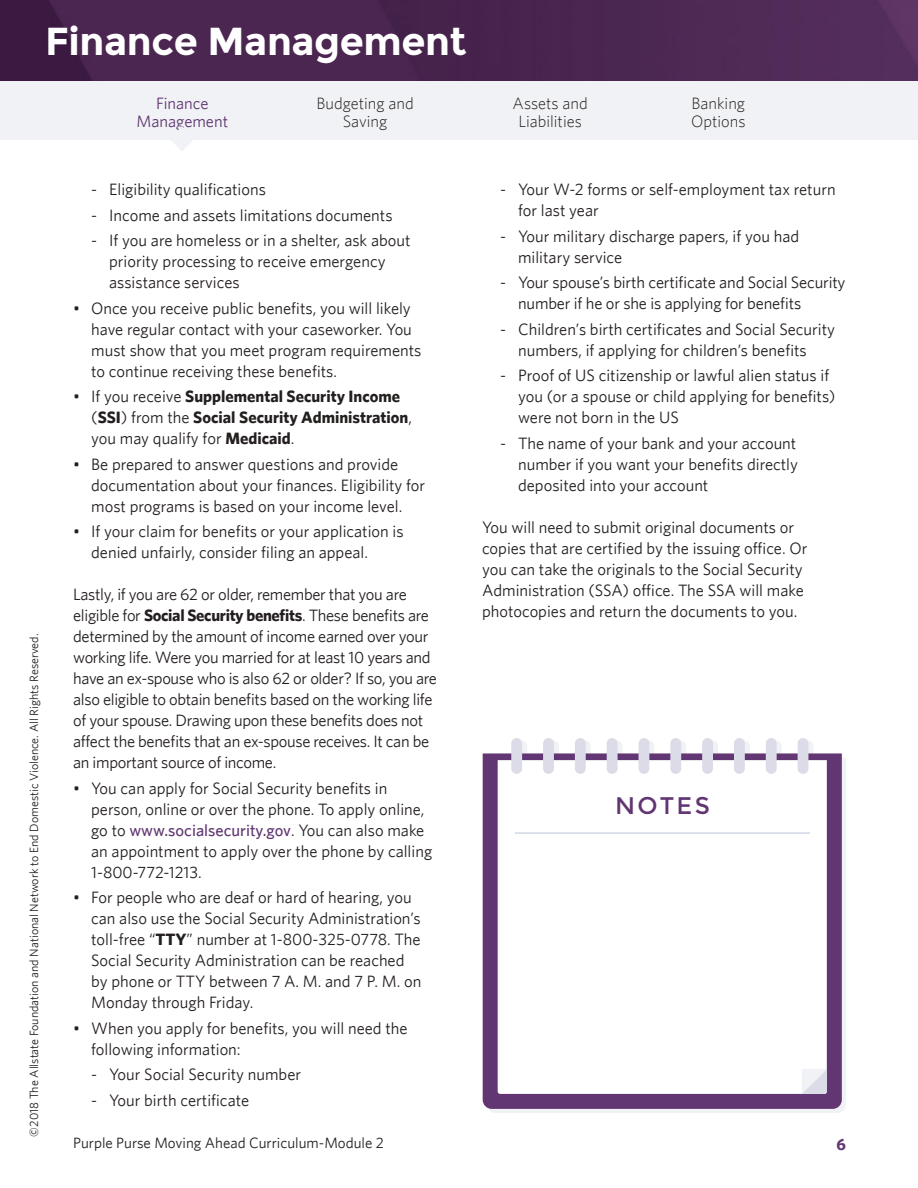
<style>
.page{position:relative;width:918px;height:1188px;background:#fff}
.page>*{position:absolute;margin:0;border:0;box-sizing:border-box;transform-origin:0 0}
.t1{font:700 39px "Montserrat";letter-spacing:-.01em;color:#fff}
.t2{font:24px "Montserrat";letter-spacing:.1em;color:#613672}
.t3{font:16.5px/21px "Whitney";color:#241f1f}
.t4{font:16.5px/21px "Whitney";letter-spacing:-.02em;color:#241f1f}
.t5{font:700 16.5px/21px "Whitney";color:#241f1f}
.t6{font:300 16.5px/18px "Whitney";color:#241f1f;text-align:center}
.t7{font:16.5px/18px "Whitney";color:#613672;text-align:center}
.t8{font:700 16.5px "Whitney";color:#613672}
.t9{font:15px "Whitney";color:#241f1f}
.t10{font:12px "Whitney";color:#241f1f}
.s1{font-weight:400}
.s2{font-weight:700}
.s3{font-weight:500;color:#613672}
</style>
<div class="page">
<img style="left:0;top:0;width:918px;height:81px">
<div style="left:0;top:81px;width:918px;height:59px;background:#f1f2f5"></div>
<svg style="left:171px;top:140px;width:22px;height:11px"></svg>
<div style="left:803px;top:741px;width:10px;height:35px;background:#f1f2f5;border-radius:5px"></div>
<div style="left:771px;top:741px;width:11px;height:35px;background:#f1f2f5;border-radius:5px"></div>
<div style="left:739px;top:741px;width:11px;height:35px;background:#f1f2f5;border-radius:5px"></div>
<div style="left:707px;top:741px;width:11px;height:35px;background:#f1f2f5;border-radius:5px"></div>
<div style="left:675px;top:741px;width:11px;height:35px;background:#f1f2f5;border-radius:5px"></div>
<div style="left:644px;top:741px;width:10px;height:35px;background:#f1f2f5;border-radius:5px"></div>
<div style="left:612px;top:741px;width:11px;height:35px;background:#f1f2f5;border-radius:5px"></div>
<div style="left:580px;top:741px;width:11px;height:35px;background:#f1f2f5;border-radius:5px"></div>
<div style="left:548px;top:741px;width:11px;height:35px;background:#f1f2f5;border-radius:5px"></div>
<div style="left:516px;top:741px;width:11px;height:35px;background:#f1f2f5;border-radius:5px"></div>
<div style="left:489px;top:758px;width:357px;height:355px;background:#f1f2f5"></div>
<svg style="left:483px;top:753px;width:359px;height:356px;fill:#613672"></svg>
<svg style="left:498px;top:760px;width:329px;height:334px"></svg>
<svg style="left:801px;top:1069px;width:27px;height:25px"></svg>
<div style="left:798px;top:738px;width:10px;height:36px;background:#dbdce8;border-radius:5px"></div>
<div style="left:766px;top:738px;width:11px;height:36px;background:#dbdce8;border-radius:5px"></div>
<div style="left:734px;top:738px;width:11px;height:36px;background:#dbdce8;border-radius:5px"></div>
<div style="left:702px;top:738px;width:11px;height:36px;background:#dbdce8;border-radius:5px"></div>
<div style="left:670px;top:738px;width:11px;height:36px;background:#dbdce8;border-radius:5px"></div>
<div style="left:639px;top:738px;width:10px;height:36px;background:#dbdce8;border-radius:5px"></div>
<div style="left:607px;top:738px;width:11px;height:36px;background:#dbdce8;border-radius:5px"></div>
<div style="left:575px;top:738px;width:11px;height:36px;background:#dbdce8;border-radius:5px"></div>
<div style="left:543px;top:738px;width:11px;height:36px;background:#dbdce8;border-radius:5px"></div>
<div style="left:511px;top:738px;width:11px;height:36px;background:#dbdce8;border-radius:5px"></div>
<hr style="left:515px;top:832px;width:295px;height:2px;background:#d2d7e3">
<h1 class="t1" style="left:45px;top:18px;width:423px">Finance Management</h1>
<p class="t7" style="left:137px;top:94px;width:93px">Finance<br>Management</p>
<p class="t6" style="left:317px;top:94px;width:99px">Budgeting and<br>Saving</p>
<p class="t6" style="left:513px;top:94px;width:77px">Assets and<br>Liabilities</p>
<p class="t6" style="left:691px;top:94px;width:56px;text-align:left">Banking<br>Options</p>
<p class="t10" style="left:27px;top:1137px;width:504px;rotate:-90deg">©2018 The Allstate Foundation and National Network to End Domestic Violence. All Rights Reserved.</p>
<p class="t3" style="left:91px;top:179px;width:176px">- Eligibility qualifications</p>
<p class="t3" style="left:91px;top:204px;width:303px">- Income and assets limitations documents</p>
<p class="t3" style="left:109px;top:230px;width:303px;text-indent:-18px">- If you are homeless or in a shelter, ask about priority processing to receive emergency assistance services</p>
<p class="t3" style="left:91px;top:297px;width:332px;text-indent:-18px">• Once you receive public benefits, you will likely have regular contact with your caseworker. You must show that you meet program requirements to continue receiving these benefits.</p>
<p class="t5" style="left:91px;top:386px;width:322px;text-indent:-18px"><span class="s1">• If you receive</span> Supplemental Security Income <span class="s1">(</span>SSI<span class="s1">) from the</span> Social Security Administration<span class="s1">, you may qualify for</span> Medicaid<span class="s1">.</span></p>
<p class="t3" style="left:91px;top:453px;width:336px;text-indent:-18px">• Be prepared to answer questions and provide documentation about your finances. Eligibility for most programs is based on your income level.</p>
<p class="t3" style="left:91px;top:521px;width:314px;text-indent:-18px">• If your claim for benefits or your application is denied unfairly, consider filing an appeal.</p>
<p class="t4" style="left:73px;top:584px;width:365px">Lastly, if you are 62 or older, remember that you are eligible for <span class="s2">Social Security benefits</span>. These benefits are determined by the amount of income earned over your working life. Were you married for at least 10 years and have an ex-spouse who is also 62 or older? If so, you are also eligible to obtain benefits based on the working life of your spouse. Drawing upon these benefits does not affect the benefits that an ex-spouse receives. It can be an important source of income.</p>
<p class="t3" style="left:91px;top:777px;width:343px;text-indent:-18px">• You can apply for Social Security benefits in person, online or over the phone. To apply online, go to <span class="s3">www.socialsecurity.gov</span>. You can also make an appointment to apply over the phone by calling 1-800-772-1213.</p>
<p class="t3" style="left:91px;top:887px;width:332px;text-indent:-18px">• For people who are deaf or hard of hearing, you can also use the Social Security Administration’s toll-free “<span class="s2">TTY</span>” number at 1-800-325-0778. The Social Security Administration can be reached by phone or TTY between 7 A. M. and 7 P. M. on Monday through Friday.</p>
<p class="t3" style="left:91px;top:1017px;width:318px;text-indent:-18px">• When you apply for benefits, you will need the following information:</p>
<p class="t3" style="left:91px;top:1064px;width:211px">- Your Social Security number</p>
<p class="t3" style="left:91px;top:1089px;width:160px">- Your birth certificate</p>
<p class="t3" style="left:518px;top:179px;width:319px;text-indent:-18px">- Your W-2 forms or self-employment tax return for last year</p>
<p class="t3" style="left:518px;top:225px;width:283px;text-indent:-18px">- Your military discharge papers, if you had military service</p>
<p class="t3" style="left:518px;top:272px;width:329px;text-indent:-18px">- Your spouse’s birth certificate and Social Security number if he or she is applying for benefits</p>
<p class="t3" style="left:518px;top:318px;width:318px;text-indent:-18px">- Children’s birth certificates and Social Security numbers, if applying for children’s benefits</p>
<p class="t3" style="left:518px;top:365px;width:319px;text-indent:-18px">- Proof of US citizenship or lawful alien status if you (or a spouse or child applying for benefits) were not born in the US</p>
<p class="t3" style="left:518px;top:432px;width:281px;text-align:justify;text-indent:-18px">- The name of your bank and your account number if you want your benefits directly deposited into your account</p>
<p class="t3" style="left:482px;top:516px;width:327px">You will need to submit original documents or copies that are certified by the issuing office. Or you can take the originals to the Social Security Administration (SSA) office. The SSA will make photocopies and return the documents to you.</p>
<h2 class="t2" style="left:615px;top:792px;width:96px">NOTES</h2>
<p class="t9" style="left:73px;top:1134px;width:312px">Purple Purse Moving Ahead Curriculum-Module 2</p>
<p class="t8" style="left:836px;top:1134px;width:11px">6</p>
</div>
